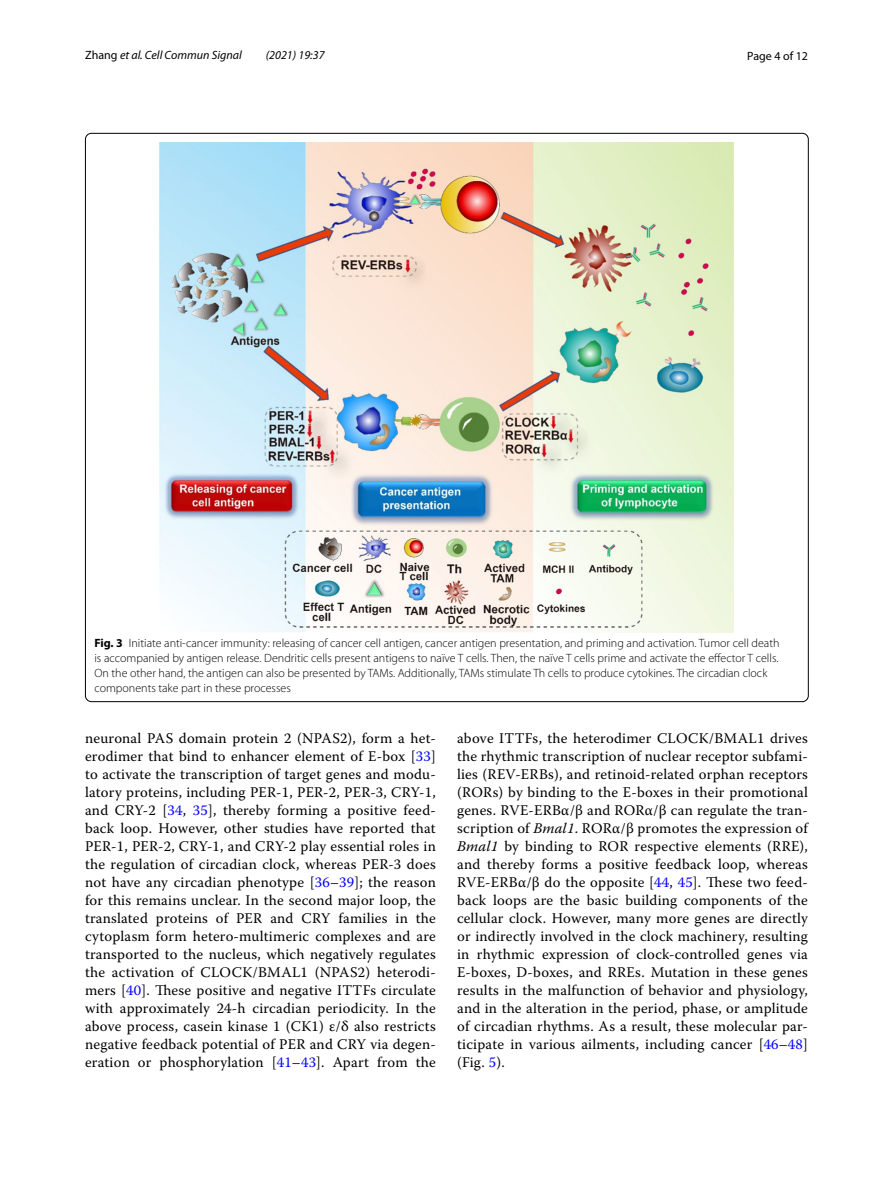
<style>
.page{position:relative;width:893px;height:1187px;background:#fff}
.page>*{position:absolute;margin:0;border:0;box-sizing:border-box;transform-origin:0 0}
.t1{font:14.7px/18px "Warnock Pro";letter-spacing:.015em;color:#000;text-align:justify}
.t2{font:300 12px/15px "Myriad Pro";color:#000}
.t3{font:italic 12px "Myriad Pro";color:#000}
.t4{font:12px "Myriad Pro";color:#000}
.s1{font-style:normal}
.s2{font-weight:700}
.s3{color:#00f}
.s4{font-style:italic}
</style>
<div class="page">
<img style="left:160px;top:142px;width:574px;height:490px">
<p class="t3" style="left:85px;top:48px;width:158px"><span class="s1">Zhang</span> et al. Cell Commun Signal</p>
<p class="t3" style="left:266px;top:48px;width:60px">(2021) 19:37</p>
<p class="t4" style="left:747px;top:48px;width:62px">Page 4 of 12</p>
<p class="t2" style="left:94px;top:636px;width:687px"><span class="s2">Fig. 3</span> Initiate anti-cancer immunity: releasing of cancer cell antigen, cancer antigen presentation, and priming and activation. Tumor cell death is accompanied by antigen release. Dendritic cells present antigens to naïve T cells. Then, the naïve T cells prime and activate the effector T cells.<br>On the other hand, the antigen can also be presented by TAMs. Additionally, TAMs stimulate Th cells to produce cytokines. The circadian clock components take part in these processes</p>
<p class="t1" style="left:85px;top:729px;width:352px">neuronal PAS domain protein 2 (NPAS2), form a het&shy;erodimer that bind to enhancer element of E-box [<span class="s3">33</span>] to activate the transcription of target genes and modu&shy;latory proteins, including PER-1, PER-2, PER-3, CRY-1, and CRY-2 [<span class="s3">34</span>, <span class="s3">35</span>], thereby forming a positive feed&shy;back loop. However, other studies have reported that PER-1, PER-2, CRY-1, and CRY-2 play essential roles in the regulation of circadian clock, whereas PER-3 does not have any circadian phenotype [<span class="s3">36</span>–<span class="s3">39</span>]; the reason for this remains unclear. In the second major loop, the translated proteins of PER and CRY families in the cytoplasm form hetero-multimeric complexes and are transported to the nucleus, which negatively regulates the activation of CLOCK/BMAL1 (NPAS2) heterodi&shy;mers [<span class="s3">40</span>]. These positive and negative ITTFs circulate with approximately 24-h circadian periodicity. In the above process, casein kinase 1 (CK1) ε/δ also restricts negative feedback potential of PER and CRY via degen&shy;eration or phosphorylation [<span class="s3">41</span>–<span class="s3">43</span>]. Apart from the</p>
<p class="t1" style="left:457px;top:729px;width:352px">above ITTFs, the heterodimer CLOCK/BMAL1 drives the rhythmic transcription of nuclear receptor subfami&shy;lies (REV-ERBs), and retinoid-related orphan receptors (RORs) by binding to the E-boxes in their promotional genes. RVE-ERBα/β and RORα/β can regulate the tran&shy;scription of <span class="s4">Bmal1</span>. RORα/β promotes the expression of <span class="s4">Bmal1</span> by binding to ROR respective elements (RRE), and thereby forms a positive feedback loop, whereas RVE-ERBα/β do the opposite [<span class="s3">44</span>, <span class="s3">45</span>]. These two feed&shy;back loops are the basic building components of the cellular clock. However, many more genes are directly or indirectly involved in the clock machinery, resulting in rhythmic expression of clock-controlled genes via E-boxes, D-boxes, and RREs. Mutation in these genes results in the malfunction of behavior and physiology, and in the alteration in the period, phase, or amplitude of circadian rhythms. As a result, these molecular par&shy;ticipate in various ailments, including cancer [<span class="s3">46</span>–<span class="s3">48</span>] (Fig. <span class="s3">5</span>).</p>
</div>
